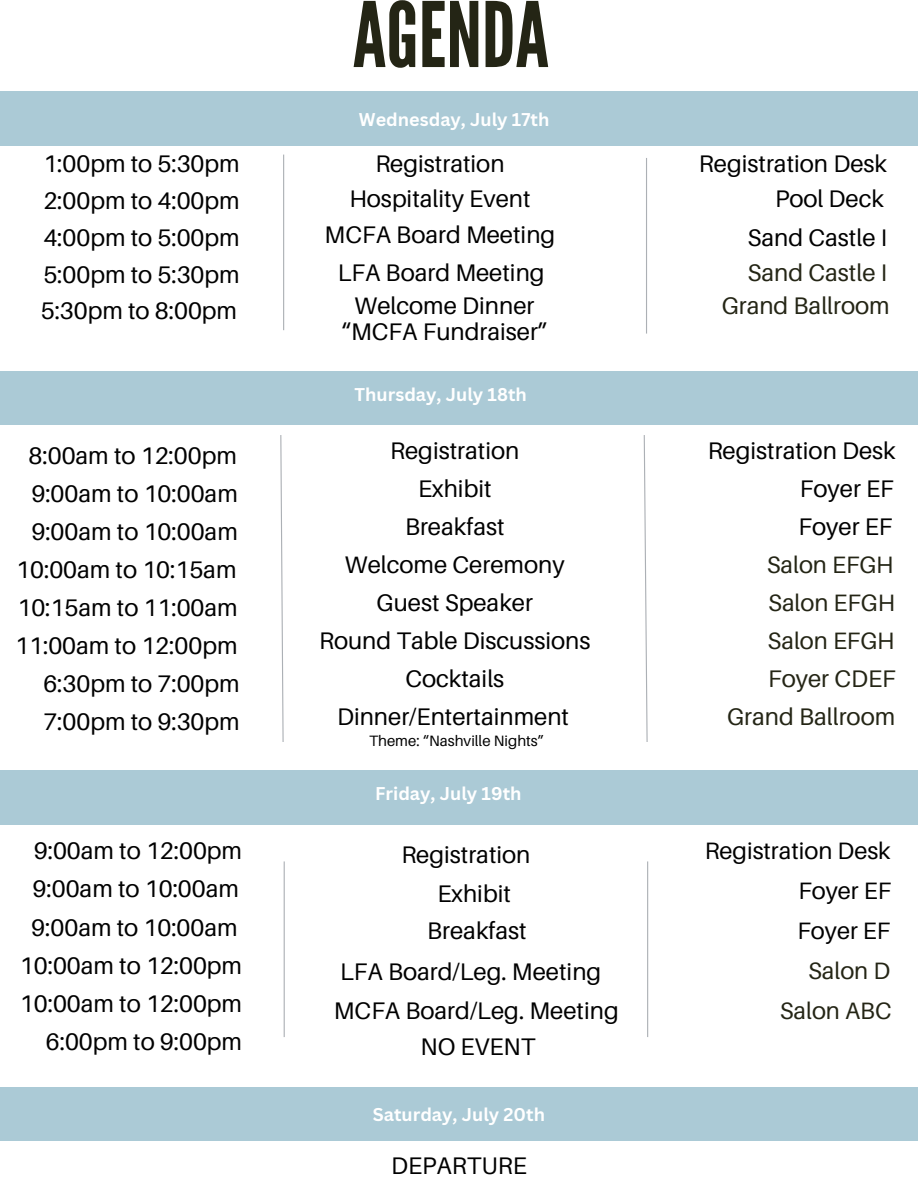
<style>
.page{position:relative;width:918px;height:1188px;background:#fff}
.page>*{position:absolute;margin:0;border:0;box-sizing:border-box;transform-origin:0 0}
.t1{font:90px "League Gothic";color:#242515}
.t2{font:24px/25.8px "Aileron";color:#000;text-align:center}
.t3{font:24px "Aileron";color:#242515}
.t4{font:23.7px "Aileron";color:#242515}
.t5{font:23.7px "Aileron";color:#000}
.t6{font:700 18px "Canva Sans";color:#fff}
.t7{font:15px "Aileron";color:#000}
</style>
<div class="page">
<div style="left:0;top:92px;width:918px;height:54px;background:#abcad6"></div>
<div style="left:0;top:371px;width:918px;height:54px;background:#abcad6"></div>
<div style="left:0;top:770px;width:918px;height:54px;background:#abcad6"></div>
<div style="left:0;top:1087px;width:918px;height:54px;background:#abcad6"></div>
<svg style="left:280px;top:435px;width:4px;height:307px"></svg>
<svg style="left:643px;top:435px;width:5px;height:307px"></svg>
<hr style="left:283px;top:155px;width:1px;height:175px;background:#acb0b5">
<hr style="left:646px;top:158px;width:1px;height:176px;background:#acb0b5">
<hr style="left:284px;top:861px;width:1px;height:176px;background:#acb0b5">
<hr style="left:647px;top:861px;width:1px;height:176px;background:#acb0b5">
<h1 class="t1" style="left:353px;top:-17px;width:198px">AGENDA</h1>
<h4 class="t6" style="left:359px;top:106px;width:192px">Wednesday, July 17th</h4>
<h3 class="t2" style="left:43px;top:150px;width:198px">1:00pm to 5:30pm</h3>
<h3 class="t2" style="left:375px;top:150px;width:131px">Registration</h3>
<h3 class="t2" style="left:699px;top:150px;width:190px">Registration Desk</h3>
<h3 class="t2" style="left:43px;top:187px;width:198px">2:00pm to 4:00pm</h3>
<h3 class="t2" style="left:349px;top:185px;width:183px">Hospitality Event</h3>
<h3 class="t2" style="left:775px;top:185px;width:110px">Pool Deck</h3>
<h3 class="t2" style="left:43px;top:224px;width:198px">4:00pm to 5:00pm</h3>
<h3 class="t2" style="left:43px;top:261px;width:198px">5:00pm to 5:30pm</h3>
<h3 class="t2" style="left:41px;top:298px;width:198px">5:30pm to 8:00pm</h3>
<h3 class="t2" style="left:325px;top:221px;width:232px">MCFA Board Meeting</h3>
<h3 class="t2" style="left:338px;top:259px;width:208px">LFA Board Meeting</h3>
<h3 class="t2" style="left:341px;top:293px;width:208px">Welcome Dinner “MCFA Fundraiser”</h3>
<h3 class="t2" style="left:747px;top:224px;width:141px">Sand Castle I</h3>
<h3 class="t3" style="left:747px;top:257px;width:141px">Sand Castle I</h3>
<p class="t3" style="left:722px;top:290px;width:170px">Grand Ballroom</p>
<h3 class="t6" style="left:355px;top:382px;width:174px">Thursday, July 18th</h3>
<h3 class="t2" style="left:29px;top:442px;width:210px">8:00am to 12:00pm</h3>
<h3 class="t2" style="left:390px;top:437px;width:131px">Registration</h3>
<h3 class="t2" style="left:708px;top:437px;width:190px">Registration Desk</h3>
<h3 class="t2" style="left:31px;top:480px;width:208px">9:00am to 10:00am</h3>
<h3 class="t2" style="left:418px;top:475px;width:75px">Exhibit</h3>
<h3 class="t2" style="left:800px;top:475px;width:95px">Foyer EF</h3>
<h3 class="t2" style="left:31px;top:518px;width:208px">9:00am to 10:00am</h3>
<h3 class="t2" style="left:405px;top:513px;width:101px">Breakfast</h3>
<h3 class="t2" style="left:799px;top:513px;width:95px">Foyer EF</h3>
<h3 class="t2" style="left:16px;top:556px;width:222px">10:00am to 10:15am</h3>
<h3 class="t2" style="left:345px;top:551px;width:221px">Welcome Ceremony</h3>
<h3 class="t4" style="left:767px;top:550px;width:128px">Salon EFGH</h3>
<h3 class="t2" style="left:17px;top:594px;width:222px">10:15am to 11:00am</h3>
<h3 class="t2" style="left:377px;top:589px;width:158px">Guest Speaker</h3>
<h2 class="t4" style="left:768px;top:588px;width:128px">Salon EFGH</h2>
<h3 class="t2" style="left:15px;top:632px;width:224px">11:00am to 12:00pm</h3>
<h3 class="t2" style="left:319px;top:627px;width:273px">Round Table Discussions</h3>
<h3 class="t4" style="left:768px;top:626px;width:128px">Salon EFGH</h3>
<h3 class="t2" style="left:43px;top:670px;width:198px">6:30pm to 7:00pm</h3>
<h3 class="t2" style="left:43px;top:708px;width:198px">7:00pm to 9:30pm</h3>
<h3 class="t2" style="left:405px;top:665px;width:100px">Cocktails</h3>
<h3 class="t2" style="left:337px;top:703px;width:234px">Dinner/Entertainment</h3>
<h3 class="t7" style="left:369px;top:732px;width:177px">Theme: “Nashville Nights”</h3>
<h4 class="t3" style="left:768px;top:664px;width:129px">Foyer CDEF</h4>
<h3 class="t3" style="left:727px;top:702px;width:170px">Grand Ballroom</h3>
<h3 class="t6" style="left:375px;top:781px;width:148px">Friday, July 19th</h3>
<h3 class="t2" style="left:34px;top:837px;width:210px">9:00am to 12:00pm</h3>
<h3 class="t2" style="left:401px;top:842px;width:131px">Registration</h3>
<h3 class="t5" style="left:705px;top:836px;width:187px">Registration Desk</h3>
<h3 class="t2" style="left:33px;top:876px;width:208px">9:00am to 10:00am</h3>
<h3 class="t2" style="left:437px;top:881px;width:75px">Exhibit</h3>
<h3 class="t5" style="left:798px;top:876px;width:94px">Foyer EF</h3>
<h2 class="t2" style="left:31px;top:914px;width:208px">9:00am to 10:00am</h2>
<h3 class="t2" style="left:20px;top:952px;width:224px">10:00am to 12:00pm</h3>
<h3 class="t2" style="left:20px;top:990px;width:224px">10:00am to 12:00pm</h3>
<h3 class="t2" style="left:427px;top:917px;width:101px">Breakfast</h3>
<h3 class="t2" style="left:340px;top:958px;width:263px">LFA Board/Leg. Meeting</h3>
<h3 class="t2" style="left:334px;top:998px;width:286px">MCFA Board/Leg. Meeting</h3>
<h4 class="t5" style="left:798px;top:916px;width:94px">Foyer EF</h4>
<h3 class="t4" style="left:808px;top:956px;width:84px">Salon D</h3>
<h3 class="t4" style="left:780px;top:996px;width:114px">Salon ABC</h3>
<h3 class="t2" style="left:46px;top:1028px;width:198px">6:00pm to 9:00pm</h3>
<h4 class="t2" style="left:420px;top:1033px;width:117px">NO EVENT</h4>
<h3 class="t6" style="left:373px;top:1101px;width:174px">Saturday, July 20th</h3>
<h3 class="t2" style="left:391px;top:1152px;width:137px">DEPARTURE</h3>
</div>
